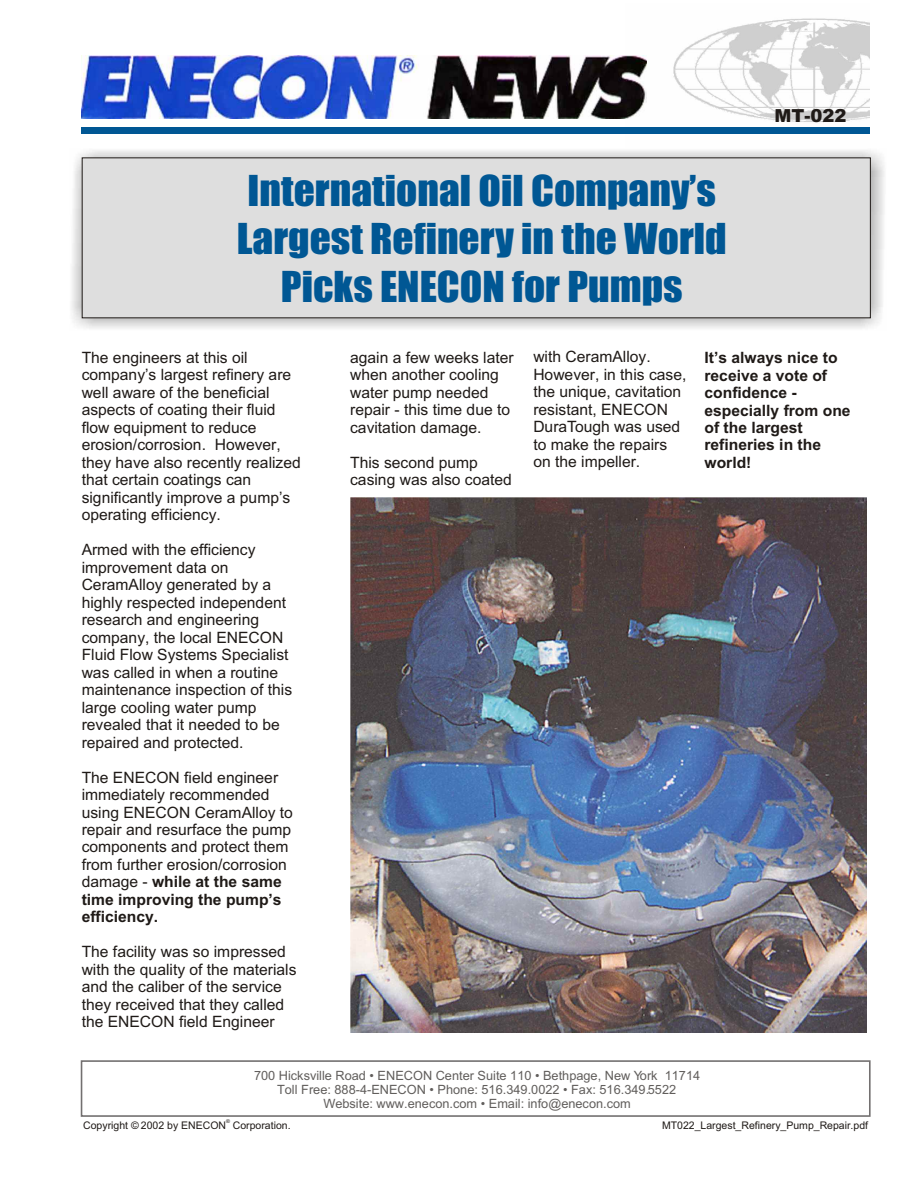
<style>
.page{position:relative;width:918px;height:1188px;background:#fff}
.page>*{position:absolute;margin:0;border:0;box-sizing:border-box;transform-origin:0 0}
.t1{font:39.3px/48px "Impact";color:#005794;text-align:center;scale:1.05 1}
.t2{font:900 18px "Arial";color:#1f1a17}
.t3{font:15.6px/17.5px "Arial";color:#1f1a17}
.t4{font:700 15.6px/17.5px "Arial";color:#1f1a17}
.t5{font:12.75px/14.2px "Arial";color:#615e5c;text-align:center}
.t6{font:10.5px "Arial";color:#1f1a17}
.t7{font:5.25px "Arial";color:#1f1a17}
.s1{font-weight:700}
</style>
<div class="page">
<img style="left:71px;top:150px;width:814px;height:179px">
<div style="left:82px;top:157px;width:789px;height:161px;background:#dedede"></div>
<div style="left:81px;top:1060px;width:790px;height:57px;border:2px solid #737070"></div>
<img style="left:351px;top:498px;width:515px;height:535px">
<img style="left:625px;top:18px;width:245px;height:105px">
<div style="left:82px;top:127px;width:788px;height:7px;background:#005794"></div>
<img style="left:82px;top:56px;width:564px;height:63px">
<h1 class="t1" style="left:237px;top:169px;width:468px">International Oil Company’s<br>Largest Refinery in the World<br>Picks ENECON for Pumps</h1>
<p class="t2" style="left:775px;top:109px;width:74px">MT-022</p>
<p class="t3" style="left:82px;top:350px;width:221px">The engineers at this oil company’s largest refinery are well aware of the beneficial aspects of coating their fluid flow equipment to reduce erosion/corrosion. However, they have also recently realized that certain coatings can significantly improve a pump’s operating efficiency.</p>
<p class="t3" style="left:82px;top:542px;width:212px">Armed with the efficiency improvement data on<br>CeramAlloy generated by a highly respected independent research and engineering company, the local ENECON<br>Fluid Flow Systems Specialist was called in when a routine maintenance inspection of this large cooling water pump revealed that it needed to be repaired and protected.</p>
<p class="t3" style="left:82px;top:770px;width:213px">The ENECON field engineer immediately recommended using ENECON CeramAlloy to repair and resurface the pump components and protect them from further erosion/corrosion damage - <span class="s1">while at the same time improving the pump’s efficiency.</span></p>
<p class="t3" style="left:82px;top:945px;width:216px">The facility was so impressed with the quality of the materials and the caliber of the service they received that they called the ENECON field Engineer</p>
<p class="t3" style="left:350px;top:350px;width:165px">again a few weeks later when another cooling water pump needed repair - this time due to cavitation damage.</p>
<p class="t3" style="left:350px;top:455px;width:163px">This second pump casing was also coated</p>
<p class="t3" style="left:533px;top:349px;width:155px">with CeramAlloy.<br>However, in this case, the unique, cavitation resistant, ENECON<br>DuraTough was used to make the repairs on the impeller.</p>
<p class="t4" style="left:705px;top:350px;width:148px">It’s always nice to receive a vote of confidence - especially from one of the largest refineries in the world!</p>
<p class="t5" style="left:254px;top:1069px;width:448px">700 Hicksville Road • ENECON Center Suite 110 • Bethpage, New York 11714<br>Toll Free: 888-4-ENECON • Phone: 516.349.0022 • Fax: 516.349.5522<br>Website: www.enecon.com • Email: info@enecon.com</p>
<p class="t7" style="left:226px;top:1120px;width:5px">®</p>
<p class="t6" style="left:662px;top:1121px;width:207px">MT022_Largest_Refinery_Pump_Repair.pdf</p>
<p class="t6" style="left:83px;top:1121px;width:209px">Copyright © 2002 by ENECON Corporation.</p>
</div>
